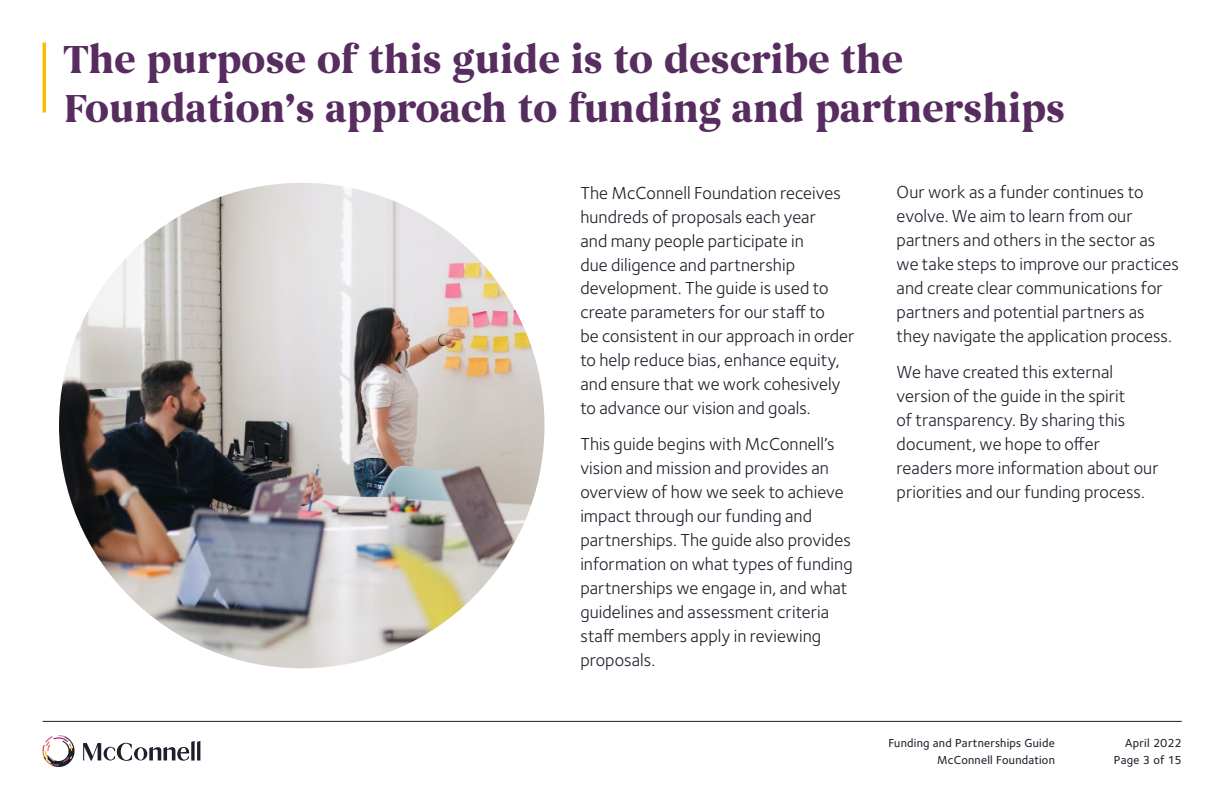
<style>
.page{position:relative;width:1224px;height:792px;background:#fff}
.page>*{position:absolute;margin:0;border:0;box-sizing:border-box;transform-origin:0 0}
.t1{font:700 40px/49px "Begum";letter-spacing:-.01em;color:#572c5f}
.t2{font:18px/24px "Foundry Sterling";letter-spacing:.005em;color:#1c1f2a}
.t3{font:500 12px/17px "Foundry Sterling";letter-spacing:.02em;color:#1c1f2a;text-align:right}
</style>
<div class="page">
<hr style="left:43px;top:721px;width:1139px;height:1px;background:#1c1f2a">
<svg style="left:83px;top:741px;width:117px;height:20px"></svg>
<svg style="left:43px;top:735px;width:32px;height:32px"></svg>
<hr style="left:43px;top:43px;width:3px;height:70px;background:#f6be00">
<img style="left:59px;top:183px;width:485px;height:485px;border-radius:243px">
<h1 class="t1" style="left:64px;top:36px;width:1003px">The purpose of this guide is to describe the<br>Foundation’s approach to funding and partnerships</h1>
<p class="t2" style="left:580px;top:181px;width:276px">The McConnell Foundation receives hundreds of proposals each year<br>and many people participate in<br>due diligence and partnership development. The guide is used to create parameters for our staff to<br>be consistent in our approach in order to help reduce bias, enhance equity, and ensure that we work cohesively to advance our vision and goals.</p>
<p class="t2" style="left:580px;top:433px;width:274px">This guide begins with McConnell’s vision and mission and provides an overview of how we seek to achieve impact through our funding and partnerships. The guide also provides information on what types of funding partnerships we engage in, and what guidelines and assessment criteria staff members apply in reviewing proposals.</p>
<p class="t2" style="left:897px;top:181px;width:284px">Our work as a funder continues to evolve. We aim to learn from our partners and others in the sector as we take steps to improve our practices and create clear communications for partners and potential partners as they navigate the application process.</p>
<p class="t2" style="left:897px;top:361px;width:264px">We have created this external version of the guide in the spirit<br>of transparency. By sharing this document, we hope to offer readers more information about our priorities and our funding process.</p>
<p class="t3" style="left:888px;top:734px;width:168px">Funding and Partnerships Guide<br>McConnell Foundation</p>
<p class="t3" style="left:1114px;top:734px;width:69px">April 2022<br>Page 3 of 15</p>
</div>
